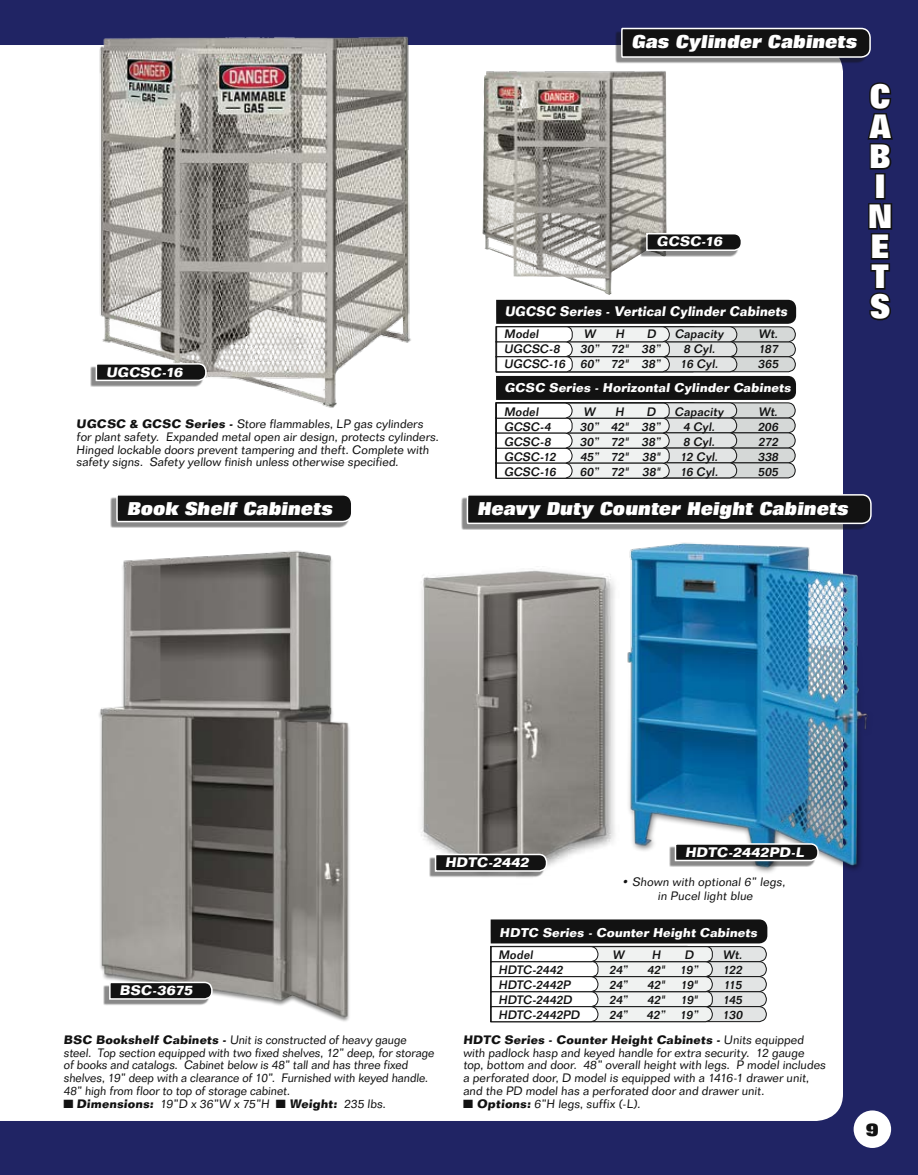
<style>
.page{position:relative;width:918px;height:1175px;background:#fff}
.page>*{position:absolute;margin:0;border:0;box-sizing:border-box;transform-origin:0 0}
.t1{font:800 33px/30px "Folio BT";color:#fff;scale:.87 1}
.t2{font:800 18px "Folio";color:#fff}
.t3{font:800 18px "Folio";color:#121212}
.t4{font:700 13.5px "Folio";color:#fff}
.t5{font:700 13.5px "Folio";color:#fff;scale:.92 1}
.t6{font:700 12.45px "Folio";color:#fff}
.t7{font:12px/12.8px "Folio BT";letter-spacing:-.01em;color:#121212}
.t8{font:500 12px "Folio";letter-spacing:.02em;color:#121212}
.s1{font-weight:700}
</style>
<div class="page">
<div style="left:0;top:0;width:918px;height:1174px;background:#202464"></div>
<div style="left:0;top:45px;width:843px;height:1075px;background:#fff"></div>
<svg style="left:490px;top:919px;width:277px;height:103px;background:#adaeae"></svg>
<svg style="left:495px;top:300px;width:301px;height:179px;background:#a0a1a1"></svg>
<img style="left:74px;top:541px;width:310px;height:506px">
<div style="left:615px;top:31px;width:253px;height:32px;background:#121212;opacity:.5"></div>
<svg style="left:620px;top:27px;width:251px;height:31px;background:#2c2c2e"></svg>
<div style="left:461px;top:497px;width:408px;height:33px;background:#121212;opacity:.5"></div>
<svg style="left:466px;top:493px;width:406px;height:32px;background:#2f2f2f"></svg>
<div style="left:111px;top:497px;width:238px;height:31px;background:#121212;opacity:.5"></div>
<svg style="left:116px;top:493px;width:237px;height:30px;background:#393939"></svg>
<svg style="left:867px;top:82px;width:26px;height:88px"></svg>
<div style="left:875px;top:173px;width:11px;height:27px;border:3px solid #121212"></div>
<svg style="left:868px;top:203px;width:25px;height:118px"></svg>
<img style="left:414px;top:566px;width:168px;height:318px">
<img style="left:582px;top:517px;width:290px;height:375px">
<img style="left:76px;top:36px;width:353px;height:390px">
<img style="left:482px;top:70px;width:177px;height:225px">
<div style="left:854px;top:1110px;width:37px;height:38px;background:#fff;border-radius:50%"></div>
<div style="left:429px;top:857px;width:115px;height:20px;background:#121212;opacity:.5"></div>
<svg style="left:434px;top:853px;width:114px;height:19px;background:#464645"></svg>
<div style="left:103px;top:985px;width:106px;height:20px;background:#121212;opacity:.5"></div>
<svg style="left:108px;top:981px;width:105px;height:19px;background:#474747"></svg>
<div style="left:640px;top:236px;width:99px;height:21px;background:#121212;opacity:.5"></div>
<svg style="left:645px;top:232px;width:98px;height:20px;background:#4f4f4f"></svg>
<div style="left:90px;top:366px;width:113px;height:21px;background:#121212;opacity:.5"></div>
<svg style="left:95px;top:362px;width:112px;height:20px;background:#4d4d4d"></svg>
<div style="left:669px;top:846px;width:146px;height:21px;background:#121212;opacity:.5"></div>
<svg style="left:674px;top:842px;width:145px;height:20px;background:#484b4c"></svg>
<h2 class="t2" style="left:632px;top:32px;width:229px">Gas Cylinder Cabinets</h2>
<p class="t4" style="left:657px;top:233px;width:69px">GCSC-16</p>
<p class="t4" style="left:106px;top:363px;width:80px">UGCSC-16</p>
<p class="t7" style="left:76px;top:417px;width:366px"><span class="s1">UGCSC &amp; GCSC Series -</span> Store flammables, LP gas cylinders for plant safety. Expanded metal open air design, protects cylinders.<br>Hinged lockable doors prevent tampering and theft. Complete with safety signs. Safety yellow finish unless otherwise specified.</p>
<p class="t5" style="left:505px;top:303px;width:311px">UGCSC Series - Vertical Cylinder Cabinets</p>
<p class="t8" style="left:504px;top:326px;width:38px">Model</p>
<p class="t8" style="left:584px;top:326px;width:15px">W</p>
<p class="t8" style="left:615px;top:326px;width:12px">H</p>
<p class="t8" style="left:647px;top:326px;width:13px">D</p>
<p class="t8" style="left:675px;top:326px;width:50px">Capacity</p>
<p class="t8" style="left:759px;top:326px;width:23px">Wt.</p>
<p class="t8" style="left:504px;top:341px;width:59px">UGCSC-8</p>
<p class="t8" style="left:580px;top:341px;width:84px">30” 72" 38”</p>
<p class="t8" style="left:683px;top:341px;width:35px">8 Cyl.</p>
<p class="t8" style="left:758px;top:341px;width:23px">187</p>
<p class="t8" style="left:504px;top:356px;width:160px">UGCSC-16 60” 72" 38”</p>
<p class="t8" style="left:680px;top:356px;width:41px">16 Cyl.</p>
<p class="t8" style="left:758px;top:356px;width:24px">365</p>
<p class="t6" style="left:505px;top:380px;width:290px">GCSC Series - Horizontal Cylinder Cabinets</p>
<p class="t8" style="left:504px;top:404px;width:38px">Model</p>
<p class="t8" style="left:584px;top:404px;width:15px">W</p>
<p class="t8" style="left:615px;top:404px;width:12px">H</p>
<p class="t8" style="left:647px;top:404px;width:13px">D</p>
<p class="t8" style="left:675px;top:404px;width:50px">Capacity</p>
<p class="t8" style="left:758px;top:404px;width:23px">Wt.</p>
<p class="t8" style="left:504px;top:419px;width:50px">GCSC-4</p>
<p class="t8" style="left:580px;top:419px;width:84px">30” 42" 38”</p>
<p class="t8" style="left:683px;top:419px;width:35px">4 Cyl.</p>
<p class="t8" style="left:758px;top:419px;width:24px">206</p>
<p class="t8" style="left:504px;top:434px;width:50px">GCSC-8</p>
<p class="t8" style="left:580px;top:434px;width:84px">30” 72" 38”</p>
<p class="t8" style="left:683px;top:434px;width:35px">8 Cyl.</p>
<p class="t8" style="left:758px;top:434px;width:24px">272</p>
<p class="t8" style="left:504px;top:449px;width:55px">GCSC-12</p>
<p class="t8" style="left:580px;top:449px;width:83px">45” 72" 38"</p>
<p class="t8" style="left:680px;top:449px;width:41px">12 Cyl.</p>
<p class="t8" style="left:758px;top:449px;width:24px">338</p>
<p class="t8" style="left:504px;top:464px;width:55px">GCSC-16</p>
<p class="t8" style="left:580px;top:464px;width:84px">60” 72" 38"</p>
<p class="t8" style="left:680px;top:464px;width:41px">16 Cyl.</p>
<p class="t8" style="left:758px;top:464px;width:24px">505</p>
<h2 class="t2" style="left:127px;top:498px;width:210px">Book Shelf Cabinets</h2>
<h2 class="t2" style="left:477px;top:498px;width:375px">Heavy Duty Counter Height Cabinets</h2>
<h1 class="t1" style="left:868px;top:81px;width:30px">C<br>A<br>B<br>I<br>N<br>E<br>T<br>S</h1>
<p class="t4" style="left:120px;top:982px;width:77px">BSC-3675</p>
<p class="t7" style="left:64px;top:1033px;width:374px"><span class="s1">BSC Bookshelf Cabinets -</span> Unit is constructed of heavy gauge steel. Top section equipped with two fixed shelves, 12” deep, for storage of books and catalogs. Cabinet below is 48” tall and has three fixed shelves, 19” deep with a clearance of 10”. Furnished with keyed handle.<br>48” high from floor to top of storage cabinet.</p>
<p class="t7" style="left:64px;top:1096px;width:325px">■ <span class="s1">Dimensions:</span> 19”D x 36”W x 75”H ■ <span class="s1">Weight:</span> 235 lbs.</p>
<p class="t4" style="left:445px;top:854px;width:87px">HDTC-2442</p>
<p class="t4" style="left:685px;top:843px;width:123px">HDTC-2442PD-L</p>
<p class="t7" style="left:622px;top:875px;width:167px;line-height:13.5px;text-align:center">• Shown with optional 6” legs, in Pucel light blue</p>
<p class="t6" style="left:500px;top:924px;width:261px">HDTC Series - Counter Height Cabinets</p>
<p class="t8" style="left:499px;top:947px;width:38px">Model</p>
<p class="t8" style="left:613px;top:947px;width:15px">W</p>
<p class="t8" style="left:652px;top:947px;width:12px">H</p>
<p class="t8" style="left:685px;top:947px;width:13px">D</p>
<p class="t8" style="left:723px;top:947px;width:23px">Wt.</p>
<p class="t8" style="left:499px;top:962px;width:68px">HDTC-2442</p>
<p class="t8" style="left:609px;top:962px;width:22px">24”</p>
<p class="t8" style="left:647px;top:962px;width:55px">42" 19”</p>
<p class="t8" style="left:723px;top:962px;width:23px">122</p>
<p class="t8" style="left:499px;top:977px;width:75px">HDTC-2442P</p>
<p class="t8" style="left:609px;top:977px;width:22px">24”</p>
<p class="t8" style="left:647px;top:977px;width:54px">42" 19"</p>
<p class="t8" style="left:723px;top:977px;width:22px">115</p>
<p class="t8" style="left:499px;top:992px;width:77px">HDTC-2442D</p>
<p class="t8" style="left:609px;top:992px;width:22px">24”</p>
<p class="t8" style="left:647px;top:992px;width:54px">42" 19"</p>
<p class="t8" style="left:723px;top:992px;width:23px">145</p>
<p class="t8" style="left:499px;top:1007px;width:85px">HDTC-2442PD</p>
<p class="t8" style="left:609px;top:1007px;width:22px">24”</p>
<p class="t8" style="left:647px;top:1007px;width:55px">42” 19”</p>
<p class="t8" style="left:723px;top:1007px;width:23px">130</p>
<p class="t7" style="left:463px;top:1033px;width:366px"><span class="s1">HDTC Series - Counter Height Cabinets -</span> Units equipped with padlock hasp and keyed handle for extra security. 12 gauge top, bottom and door. 48” overall height with legs. P model includes a perforated door, D model is equipped with a 1416-1 drawer unit, and the PD model has a perforated door and drawer unit.</p>
<p class="t7" style="left:463px;top:1097px;width:181px">■ <span class="s1">Options:</span> 6”H legs, suffix (-L).</p>
<h2 class="t3" style="left:866px;top:1119px;width:14px">9</h2>
</div>
